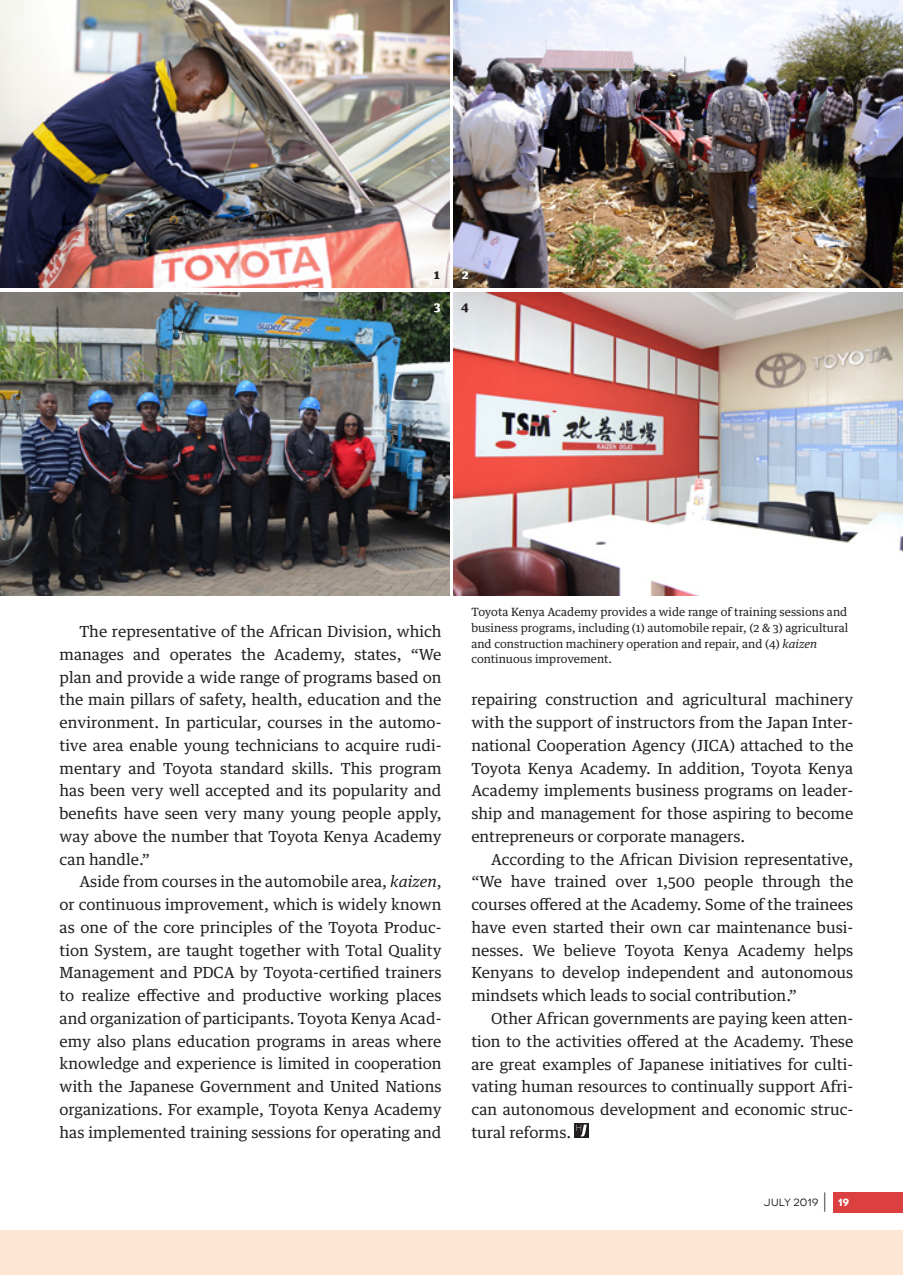
<style>
.page{position:relative;width:903px;height:1275px;background:#fff}
.page>*{position:absolute;margin:0;border:0;box-sizing:border-box;transform-origin:0 0}
.t1{font:15.4px/22.8px "Guardian Text Egyp";color:#231f20;text-align:justify}
.t2{font:900 12.25px "Guardian Text Egyp";color:#231f20}
.t3{font:900 12.25px "Guardian Text Egyp";color:#fff}
.t4{font:11.38px/15.8px "Guardian Text Egyp";color:#231f20}
.t5{font:10.5px "Novecentowide";letter-spacing:.02em;color:#231f20}
.s1{font-style:italic}
.s2{font-weight:300;font-size:22.75px}
.s3{font-weight:700;color:#fff}
</style>
<div class="page">
<div style="left:0;top:1230px;width:903px;height:45px;background:#fee6d4"></div>
<div style="left:833px;top:1192px;width:70px;height:20px;background:#db3f3f"></div>
<svg style="left:575px;top:1123px;width:14px;height:15px"></svg>
<svg style="left:576px;top:1125px;width:11px;height:11px"></svg>
<img style="left:0;top:0;width:449px;height:288px">
<img style="left:0;top:293px;width:449px;height:302px">
<img style="left:454px;top:0;width:449px;height:288px">
<img style="left:454px;top:293px;width:449px;height:302px">
<p class="t2" style="left:434px;top:264px;width:7px">1</p>
<p class="t3" style="left:462px;top:264px;width:8px">2</p>
<p class="t3" style="left:434px;top:297px;width:8px">3</p>
<p class="t2" style="left:461px;top:297px;width:9px">4</p>
<p class="t1" style="left:60px;top:619px;width:383px;text-indent:20px">The representative of the African Division, which manages and operates the Academy, states, “We plan and provide a wide range of programs based on the main pillars of safety, health, education and the environment. In particular, courses in the automo&shy;tive area enable young technicians to acquire rudi&shy;mentary and Toyota standard skills. This program has been very well accepted and its popularity and benefits have seen very many young people apply, way above the number that Toyota Kenya Academy can handle.”</p>
<p class="t1" style="left:60px;top:869px;width:384px;text-indent:20px">Aside from courses in the automobile area, <span class="s1">kaizen</span>, or continuous improvement, which is widely known as one of the core principles of the Toyota Produc&shy;tion System, are taught together with Total Quality Management and PDCA by Toyota-certified trainers to realize effective and productive working places and organization of participants. Toyota Kenya Acad&shy;emy also plans education programs in areas where knowledge and experience is limited in cooperation with the Japanese Government and United Nations organizations. For example, Toyota Kenya Academy has implemented training sessions for operating and</p>
<p class="t4" style="left:471px;top:603px;width:378px">Toyota Kenya Academy provides a wide range of training sessions and business programs, including (1) automobile repair, (2 &amp; 3) agricultural and construction machinery operation and repair, and (4) <span class="s1">kaizen </span>continuous improvement.</p>
<p class="t1" style="left:471px;top:687px;width:383px">repairing construction and agricultural machinery with the support of instructors from the Japan Inter&shy;national Cooperation Agency (JICA) attached to the Toyota Kenya Academy. In addition, Toyota Kenya Academy implements business programs on leader&shy;ship and management for those aspiring to become entrepreneurs or corporate managers.</p>
<p class="t1" style="left:471px;top:846px;width:383px;text-indent:20px">According to the African Division representative, “We have trained over 1,500 people through the courses offered at the Academy. Some of the trainees have even started their own car maintenance busi&shy;nesses. We believe Toyota Kenya Academy helps Kenyans to develop independent and autonomous mindsets which leads to social contribution.”</p>
<p class="t1" style="left:471px;top:1005px;width:383px;text-indent:20px">Other African governments are paying keen atten&shy;tion to the activities offered at the Academy. These are great examples of Japanese initiatives for culti&shy;vating human resources to continually support Afri&shy;can autonomous development and economic struc&shy;tural reforms.</p>
<p class="t5" style="left:764px;top:1196px;width:87px">JULY 2019 <span class="s2">|</span> <span class="s3">19</span></p>
</div>
